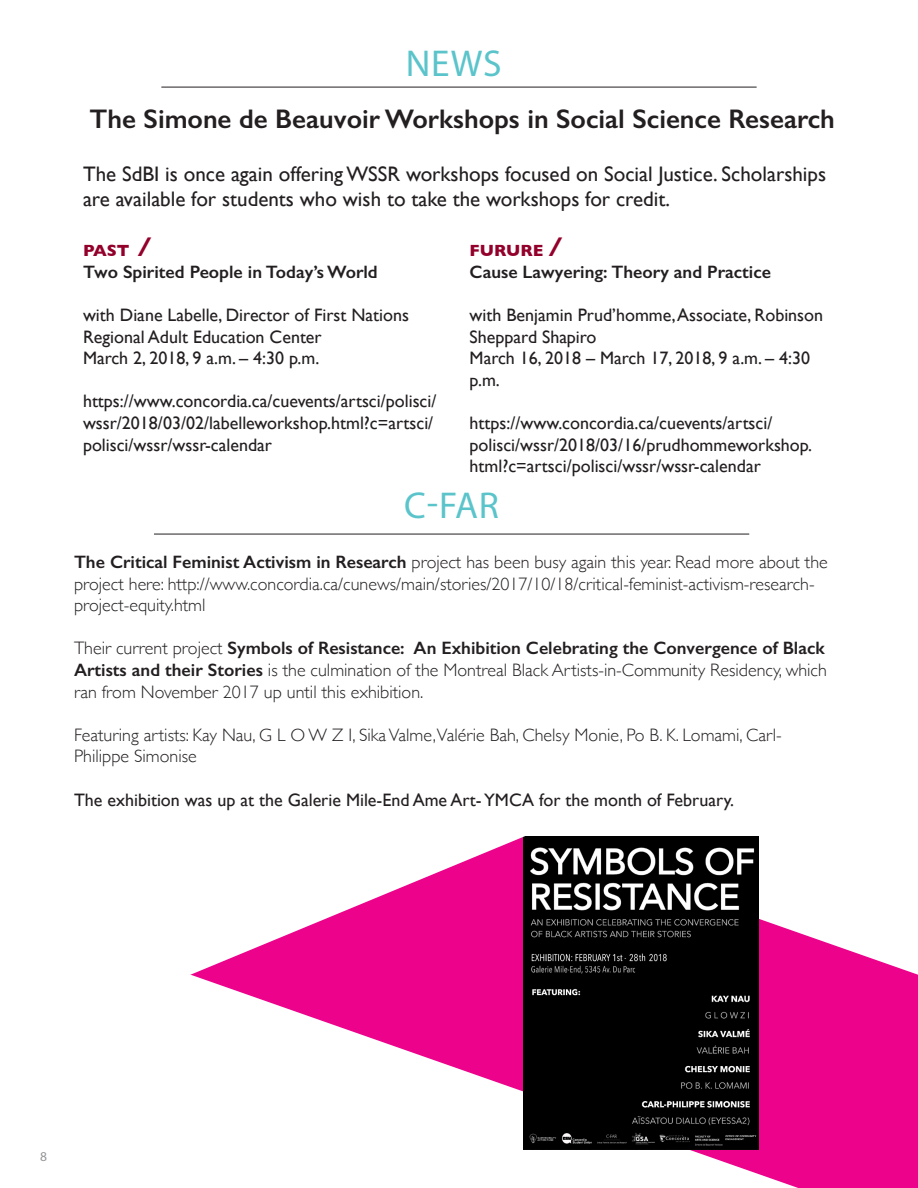
<style>
.page{position:relative;width:918px;height:1188px;background:#fff}
.page>*{position:absolute;margin:0;border:0;box-sizing:border-box;transform-origin:0 0}
.t1{font:37.5px "Myriad Pro";letter-spacing:.02em;color:#5bc4cb}
.t2{font:600 27px "Gill Sans";color:#231f20}
.t3{font:21px/25.2px "Gill Sans";color:#231f20}
.t4{font:300 18px/21.6px "Gill Sans";color:#231f20}
.t5{font:18px/21.6px "Gill Sans";color:#231f20}
.t6{font:600 18px "Gill Sans";color:#231f20}
.t7{font:700 16.5px "Gill Sans";color:#93012b}
.t8{font:13.5px "Myriad Pro";color:#939598}
.s1{font-size:27px}
.s2{font-weight:600}
</style>
<div class="page">
<hr style="left:161px;top:87px;width:596px;height:1px;background:#231f20">
<hr style="left:154px;top:534px;width:595px;height:1px;background:#231f20">
<svg style="left:248px;top:836px;width:670px;height:352px"></svg>
<img style="left:524px;top:837px;width:235px;height:313px">
<svg style="left:190px;top:836px;width:387px;height:159px;fill:#ed028c"></svg>
<p class="t1" style="left:406px;top:40px;width:97px">NEWS</p>
<p class="t2" style="left:90px;top:102px;width:747px">The Simone de Beauvoir Workshops in Social Science Research</p>
<p class="t3" style="left:83px;top:161px;width:745px">The SdBI is once again offering WSSR workshops focused on Social Justice. Scholarships are available for students who wish to take the workshops for credit.</p>
<p class="t7" style="left:83px;top:237px;width:70px">PAST <span class="s1">/</span></p>
<p class="t6" style="left:83px;top:261px;width:296px">Two Spirited People in Today’s World</p>
<p class="t5" style="left:83px;top:304px;width:327px">with Diane Labelle, Director of First Nations<br>Regional Adult Education Center</p>
<p class="t5" style="left:83px;top:347px;width:238px">March 2, 2018, 9 a.m. – 4:30 p.m.</p>
<p class="t5" style="left:83px;top:390px;width:355px">https://www.concordia.ca/cuevents/artsci/polisci/ wssr/2018/03/02/labelleworkshop.html?c=artsci/ polisci/wssr/wssr-calendar</p>
<p class="t7" style="left:470px;top:237px;width:95px">FURURE <span class="s1">/</span></p>
<p class="t6" style="left:470px;top:261px;width:303px">Cause Lawyering: Theory and Practice</p>
<p class="t5" style="left:470px;top:304px;width:355px">with Benjamin Prud’homme, Associate, Robinson<br>Sheppard Shapiro</p>
<p class="t5" style="left:470px;top:347px;width:342px">March 16, 2018 – March 17, 2018, 9 a.m. – 4:30 p.m.</p>
<p class="t5" style="left:470px;top:412px;width:344px">https://www.concordia.ca/cuevents/artsci/ polisci/wssr/2018/03/16/prudhommeworkshop. html?c=artsci/polisci/wssr/wssr-calendar</p>
<p class="t1" style="left:404px;top:483px;width:96px">C-FAR</p>
<p class="t4" style="left:74px;top:551px;width:755px"><span class="s2">The Critical Feminist Activism in Research</span> project has been busy again this year. Read more about the project here: http://www.concordia.ca/cunews/main/stories/2017/10/18/critical-feminist-activism-research&shy;project-equity.html</p>
<p class="t4" style="left:74px;top:637px;width:754px">Their current project <span class="s2">Symbols of Resistance: An Exhibition Celebrating the Convergence of Black<br>Artists and their Stories</span> is the culmination of the Montreal Black Artists-in-Community Residency, which ran from November 2017 up until this exhibition.</p>
<p class="t4" style="left:74px;top:723px;width:709px">Featuring artists: Kay Nau, G L O W Z I, Sika Valme,Valérie Bah, Chelsy Monie, Po B. K. Lomami, Carl-<br>Philippe Simonise</p>
<p class="t5" style="left:74px;top:789px;width:662px">The exhibition was up at the Galerie Mile-End Ame Art- YMCA for the month of February.</p>
<p class="t8" style="left:40px;top:1148px;width:8px">8</p>
</div>
